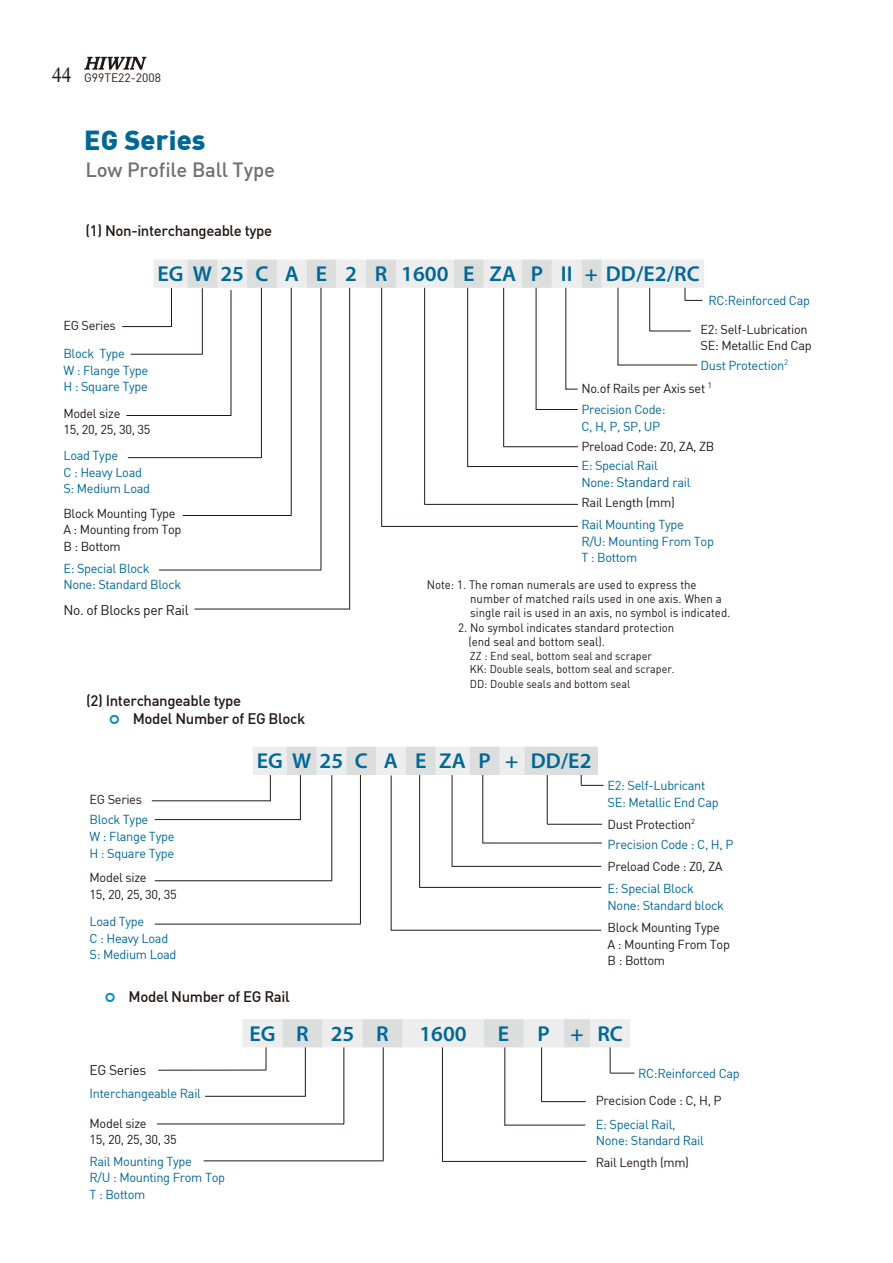
<style>
.page{position:relative;width:893px;height:1263px;background:#fff}
.page>*{position:absolute;margin:0;border:0;box-sizing:border-box;transform-origin:0 0}
.t1{font:900 27px "DIN";letter-spacing:.005em;color:#006896}
.t2{font:600 21.6px "Myriad Pro";color:#006896}
.t3{font:500 20.25px "DIN";letter-spacing:-.01em;color:#727171}
.t4{font:500 15px/18px "DIN";letter-spacing:-.025em;color:#221815}
.t5{font:13.8px "DIN";letter-spacing:-.025em;color:#221815}
.t6{font:12.75px/16.5px "DIN";letter-spacing:-.025em;color:#006896}
.t7{font:12.75px/16.5px "DIN";letter-spacing:-.025em;color:#221815}
.t8{font:12px/14.4px "DIN";color:#221815;scale:.95 1}
.t9{font:12px "DIN";color:#221815}
.t10{font:11.25px/13.5px "DIN";color:#221815;scale:.95 1}
.s1{font-family:"Times New Roman";font-size:21px}
.s2{font-size:13.8px}
</style>
<div class="page">
<hr style="left:547px;top:769px;width:1px;height:55px;background:#221815">
<hr style="left:547px;top:824px;width:55px;height:1px;background:#221815">
<hr style="left:231px;top:290px;width:1px;height:125px;background:#221815">
<hr style="left:126px;top:415px;width:105px;height:1px;background:#221815">
<hr style="left:183px;top:515px;width:108px;height:1px;background:#221815">
<hr style="left:131px;top:354px;width:71px;height:1px;background:#221815">
<hr style="left:291px;top:282px;width:1px;height:233px;background:#221815">
<hr style="left:194px;top:609px;width:156px;height:1px;background:#221815">
<hr style="left:349px;top:283px;width:1px;height:326px;background:#221815">
<hr style="left:504px;top:1043px;width:1px;height:82px;background:#221815">
<hr style="left:541px;top:1041px;width:1px;height:60px;background:#221815">
<hr style="left:610px;top:1035px;width:1px;height:38px;background:#221815">
<hr style="left:122px;top:326px;width:49px;height:1px;background:#221815">
<hr style="left:158px;top:1070px;width:108px;height:1px;background:#221815">
<hr style="left:266px;top:1032px;width:1px;height:38px;background:#221815">
<hr style="left:155px;top:819px;width:146px;height:1px;background:#221815">
<hr style="left:300px;top:773px;width:1px;height:47px;background:#221815">
<hr style="left:152px;top:800px;width:118px;height:1px;background:#221815">
<hr style="left:270px;top:756px;width:1px;height:45px;background:#221815">
<hr style="left:205px;top:1096px;width:100px;height:1px;background:#221815">
<hr style="left:305px;top:1035px;width:1px;height:62px;background:#221815">
<hr style="left:155px;top:880px;width:177px;height:1px;background:#221815">
<hr style="left:331px;top:775px;width:1px;height:106px;background:#221815">
<hr style="left:157px;top:1123px;width:187px;height:1px;background:#221815">
<hr style="left:343px;top:1029px;width:1px;height:95px;background:#221815">
<hr style="left:155px;top:924px;width:206px;height:1px;background:#221815">
<hr style="left:360px;top:763px;width:1px;height:161px;background:#221815">
<hr style="left:204px;top:1160px;width:180px;height:1px;background:#221815">
<hr style="left:383px;top:1035px;width:1px;height:125px;background:#221815">
<hr style="left:128px;top:457px;width:133px;height:1px;background:#221815">
<hr style="left:261px;top:283px;width:1px;height:175px;background:#221815">
<hr style="left:321px;top:285px;width:1px;height:285px;background:#221815">
<hr style="left:159px;top:570px;width:162px;height:1px;background:#221815">
<hr style="left:503px;top:282px;width:1px;height:165px;background:#221815">
<hr style="left:504px;top:446px;width:74px;height:1px;background:#221815">
<hr style="left:467px;top:282px;width:1px;height:185px;background:#221815">
<hr style="left:467px;top:466px;width:111px;height:1px;background:#221815">
<hr style="left:482px;top:767px;width:1px;height:76px;background:#221815">
<hr style="left:482px;top:843px;width:120px;height:1px;background:#221815">
<hr style="left:541px;top:1101px;width:45px;height:1px;background:#221815">
<svg style="left:610px;top:1073px;width:24px;height:1px"></svg>
<hr style="left:381px;top:284px;width:1px;height:242px;background:#221815">
<hr style="left:381px;top:526px;width:197px;height:1px;background:#221815">
<hr style="left:419px;top:769px;width:1px;height:118px;background:#221815">
<hr style="left:419px;top:887px;width:182px;height:1px;background:#221815">
<hr style="left:442px;top:1042px;width:1px;height:119px;background:#221815">
<hr style="left:442px;top:1161px;width:144px;height:1px;background:#221815">
<hr style="left:391px;top:775px;width:1px;height:155px;background:#221815">
<hr style="left:391px;top:930px;width:210px;height:1px;background:#221815">
<hr style="left:424px;top:284px;width:1px;height:221px;background:#221815">
<hr style="left:425px;top:504px;width:153px;height:1px;background:#221815">
<hr style="left:452px;top:767px;width:1px;height:100px;background:#221815">
<hr style="left:452px;top:866px;width:149px;height:1px;background:#221815">
<hr style="left:505px;top:1125px;width:80px;height:1px;background:#221815">
<hr style="left:565px;top:282px;width:1px;height:107px;background:#221815">
<svg style="left:566px;top:389px;width:12px;height:1px"></svg>
<hr style="left:536px;top:287px;width:1px;height:123px;background:#221815">
<hr style="left:536px;top:409px;width:42px;height:1px;background:#221815">
<svg style="left:242px;top:1019px;width:388px;height:28px;background:#e6e7e7"></svg>
<svg style="left:154px;top:260px;width:550px;height:106px"></svg>
<svg style="left:253px;top:747px;width:350px;height:39px"></svg>
<svg style="left:84px;top:57px;width:62px;height:13px"></svg>
<p class="t9" style="left:52px;top:71px;width:110px"><span class="s1">44</span> G99TE22-2008</p>
<h1 class="t1" style="left:84px;top:125px;width:123px">EG Series</h1>
<h3 class="t3" style="left:85px;top:162px;width:191px">Low Profile Ball Type</h3>
<p class="t4" style="left:85px;top:223px;width:188px">(1) Non-interchangeable type</p>
<p class="t7" style="left:63px;top:318px;width:54px">EG Series</p>
<p class="t6" style="left:63px;top:346px;width:86px">Block Type<br>W : Flange Type<br>H : Square Type</p>
<p class="t7" style="left:63px;top:406px;width:89px">Model size<br>15, 20, 25, 30, 35</p>
<h2 class="t2" style="left:157px;top:265px;width:544px">EG W 25 C A E 2 R 1600 E ZA P II + DD/E2/RC</h2>
<p class="t6" style="left:708px;top:293px;width:103px">RC:Reinforced Cap</p>
<p class="t7" style="left:701px;top:322px;width:113px;line-height:15.8px">E2: Self-Lubrication<br>SE: Metallic End Cap</p>
<p class="t6" style="left:701px;top:358px;width:89px">Dust Protection<sup>2</sup></p>
<p class="t7" style="left:581px;top:381px;width:132px">No.of Rails per Axis set <sup>1</sup></p>
<p class="t6" style="left:581px;top:402px;width:86px;line-height:17px">Precision Code:<br>C, H, P, SP, UP</p>
<p class="t6" style="left:63px;top:448px;width:88px">Load Type<br>C : Heavy Load<br>S: Medium Load</p>
<p class="t7" style="left:63px;top:506px;width:120px">Block Mounting Type<br>A : Mounting from Top<br>B : Bottom</p>
<p class="t6" style="left:63px;top:561px;width:119px">E: Special Block<br>None: Standard Block</p>
<p class="t5" style="left:63px;top:604px;width:127px">No. of Blocks per Rail</p>
<p class="t4" style="left:133px;top:693px;width:174px;text-indent:-47px">(2) Interchangeable type<br>Model Number of EG Block</p>
<p class="t7" style="left:581px;top:439px;width:135px">Preload Code: Z0, ZA, ZB</p>
<p class="t6" style="left:581px;top:457px;width:111px;line-height:17px">E: Special Rail<br>None: <span class="s2">Standard</span> rail</p>
<p class="t6" style="left:581px;top:518px;width:134px;line-height:16px">Rail Mounting Type<br>R/U: Mounting From Top<br>T : Bottom</p>
<p class="t7" style="left:582px;top:495px;width:95px">Rail Length (mm)</p>
<p class="t8" style="left:470px;top:578px;width:275px;text-indent:-44px">Note: 1. The roman numerals are used to express the number of matched rails used in one axis. When a single rail is used in an axis, no symbol is indicated.</p>
<p class="t8" style="left:468px;top:621px;width:218px;text-indent:-10px">2. No symbol indicates standard protection (end seal and bottom seal).</p>
<p class="t10" style="left:470px;top:650px;width:217px">ZZ : End seal, bottom seal and scraper<br>KK: Double seals, bottom seal and scraper.</p>
<p class="t10" style="left:470px;top:678px;width:170px">DD: Double seals and bottom seal</p>
<p class="t7" style="left:90px;top:792px;width:54px">EG Series</p>
<p class="t6" style="left:90px;top:812px;width:86px">Block Type<br>W : Flange Type<br>H : Square Type</p>
<p class="t7" style="left:90px;top:870px;width:89px">Model size<br>15, 20, 25, 30, 35</p>
<p class="t6" style="left:90px;top:914px;width:88px">Load Type<br>C : Heavy Load<br>S: Medium Load</p>
<h2 class="t2" style="left:257px;top:753px;width:336px">EGW25 C A E ZA P + DD/E2</h2>
<p class="t4" style="left:129px;top:989px;width:163px">Model Number of EG Rail</p>
<p class="t6" style="left:608px;top:778px;width:113px">E2: Self-Lubricant<br>SE: Metallic End Cap</p>
<p class="t7" style="left:608px;top:817px;width:89px">Dust Protection<sup>2</sup></p>
<p class="t6" style="left:608px;top:837px;width:127px">Precision Code : C, H, P</p>
<p class="t7" style="left:608px;top:859px;width:117px">Preload Code : Z0, ZA</p>
<p class="t6" style="left:608px;top:881px;width:118px">E: Special Block<br>None: Standard block</p>
<p class="t7" style="left:608px;top:920px;width:124px">Block Mounting Type<br>A : Mounting From Top<br>B : Bottom</p>
<p class="t5" style="left:90px;top:1064px;width:58px">EG Series</p>
<p class="t6" style="left:90px;top:1086px;width:113px">Interchangeable Rail</p>
<p class="t7" style="left:90px;top:1115px;width:89px">Model size<br>15, 20, 25, 30, 35</p>
<h2 class="t2" style="left:249px;top:1025px;width:141px">EGR25R</h2>
<h2 class="t2" style="left:419px;top:1025px;width:49px">1600</h2>
<h2 class="t2" style="left:498px;top:1025px;width:13px">E</h2>
<h2 class="t2" style="left:537px;top:1025px;width:87px">P +RC</h2>
<p class="t6" style="left:638px;top:1066px;width:103px">RC:Reinforced Cap</p>
<p class="t7" style="left:596px;top:1093px;width:127px">Precision Code : C, H, P</p>
<p class="t6" style="left:596px;top:1116px;width:110px;line-height:17px">E: Special Rail,<br>None: Standard Rail</p>
<p class="t6" style="left:90px;top:1153px;width:137px">Rail Mounting Type<br>R/U : Mounting From Top<br>T : Bottom</p>
<p class="t7" style="left:596px;top:1155px;width:95px">Rail Length (mm)</p>
</div>
